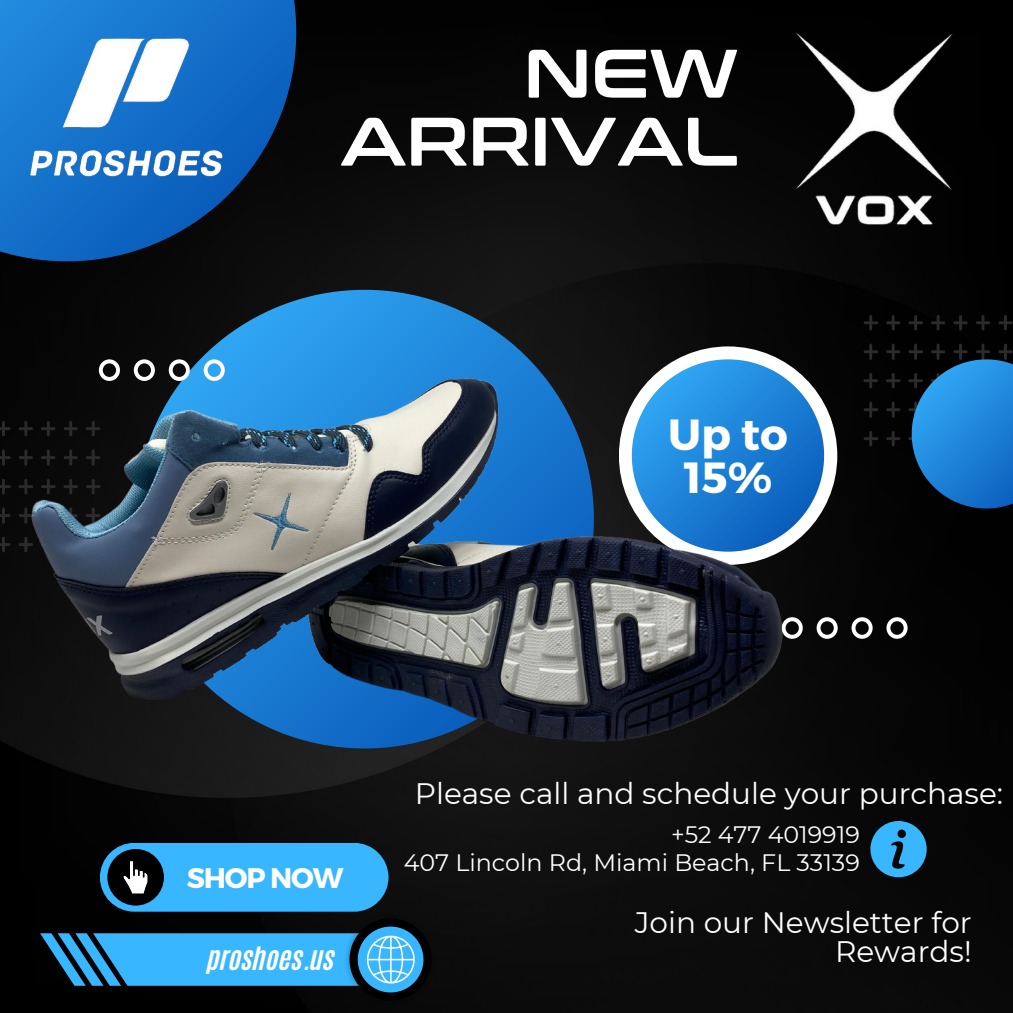
<style>
.page{position:relative;width:1013px;height:1013px;background:#fff}
.page>*{position:absolute;margin:0;border:0;box-sizing:border-box;transform-origin:0 0}
.t1{font:68.38px "Conthrax Sb";color:#fff}
.t2{font:700 43.5px "Montserrat";color:#fff}
.t3{font:29.5px/29px "Montserrat";color:#fff;text-align:right}
.t4{font:700 28.25px "Montserrat";letter-spacing:-.04em;color:#fff}
.t5{font:26.88px "CA Generated";color:#fff}
.t6{font:23.75px "Montserrat";color:#fff}
</style>
<div class="page">
<div style="left:0;top:0;width:1012px;height:1012px;background:#060606"></div>
<svg style="left:0;top:0;width:296px;height:238px;background:#1059a2"></svg>
<svg style="left:863px;top:315px;width:15px;height:15px"></svg>
<svg style="left:886px;top:315px;width:14px;height:15px"></svg>
<svg style="left:908px;top:315px;width:15px;height:15px"></svg>
<svg style="left:931px;top:315px;width:14px;height:15px"></svg>
<svg style="left:953px;top:315px;width:14px;height:15px"></svg>
<svg style="left:975px;top:315px;width:15px;height:15px"></svg>
<svg style="left:998px;top:315px;width:14px;height:15px"></svg>
<svg style="left:863px;top:343px;width:15px;height:17px"></svg>
<svg style="left:886px;top:343px;width:14px;height:17px"></svg>
<svg style="left:863px;top:373px;width:15px;height:15px"></svg>
<svg style="left:886px;top:373px;width:14px;height:15px"></svg>
<svg style="left:863px;top:401px;width:15px;height:17px"></svg>
<svg style="left:886px;top:401px;width:14px;height:17px"></svg>
<svg style="left:863px;top:431px;width:15px;height:15px"></svg>
<svg style="left:886px;top:431px;width:14px;height:15px"></svg>
<svg style="left:908px;top:343px;width:104px;height:165px;background:#18639f"></svg>
<svg style="left:870px;top:821px;width:56px;height:56px;background:#2982b6"></svg>
<svg style="left:845px;top:617px;width:62px;height:21px"></svg>
<img style="left:23px;top:22px;width:202px;height:162px">
<img style="left:342px;top:927px;width:95px;height:80px">
<svg style="left:40px;top:927px;width:391px;height:73px;background:#2874a0"></svg>
<img style="left:763px;top:22px;width:222px;height:222px">
<img style="left:0;top:238px;width:845px;height:689px">
<p class="t1" style="left:524px;top:34px;width:216px">NEW</p>
<p class="t1" style="left:340px;top:102px;width:400px">ARRIVAL</p>
<p class="t2" style="left:668px;top:406px;width:121px">Up to</p>
<p class="t2" style="left:684px;top:449px;width:90px">15%</p>
<p class="t3" style="left:415px;top:778px;width:590px">Please call and schedule your purchase:</p>
<p class="t4" style="left:187px;top:859px;width:158px">SHOP NOW</p>
<p class="t5" style="left:207px;top:939px;width:129px">proshoes.us</p>
<p class="t6" style="left:671px;top:819px;width:190px">+52 477 4019919</p>
<p class="t6" style="left:404px;top:847px;width:457px">407 Lincoln Rd, Miami Beach, FL 33139</p>
<p class="t3" style="left:634px;top:908px;width:338px">Join our Newsletter for<br>Rewards!</p>
</div>
